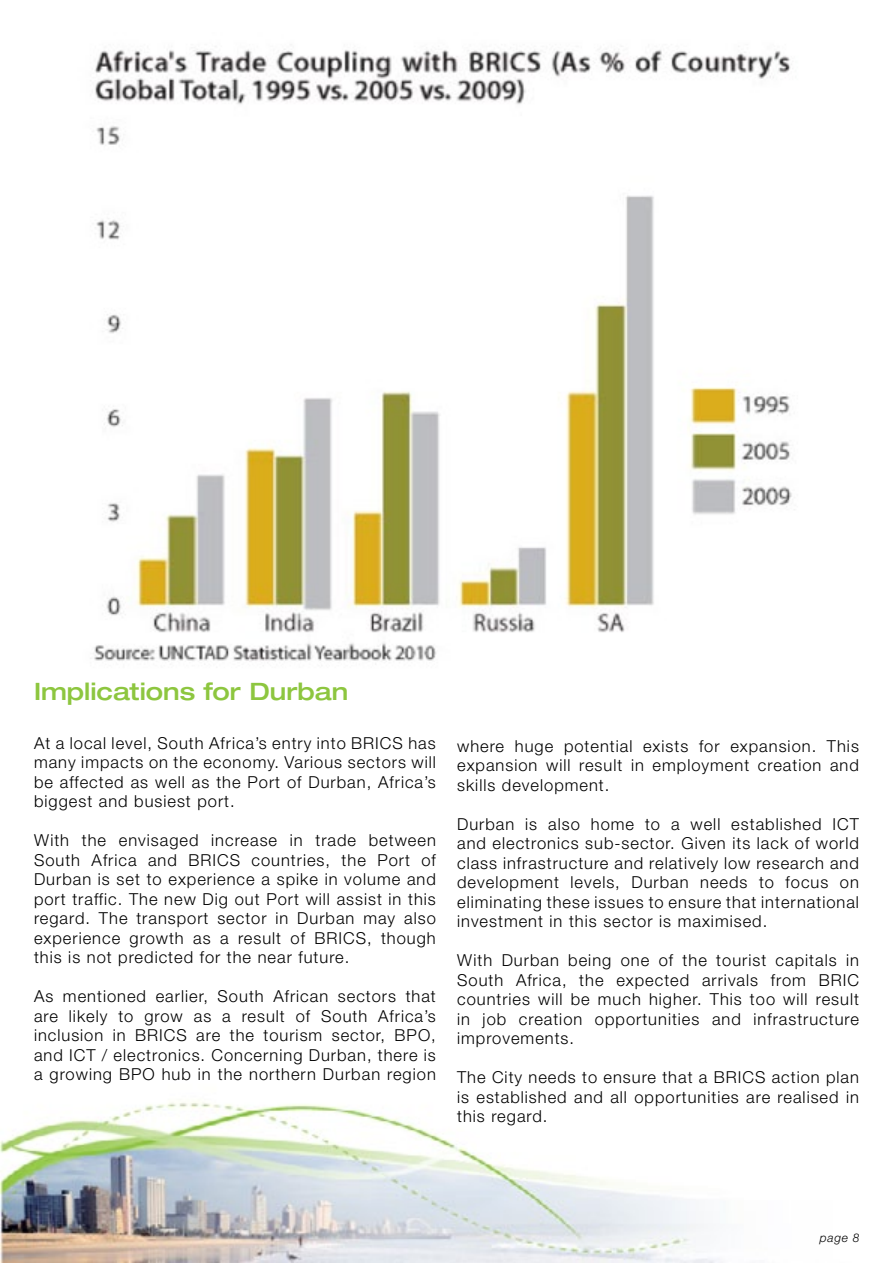
<style>
.page{position:relative;width:893px;height:1263px;background:#fff}
.page>*{position:absolute;margin:0;border:0;box-sizing:border-box;transform-origin:0 0}
.t1{font:500 expanded 24px "Helvetica Neue LT Pro";color:#8dc63f}
.t2{font:300 16.5px/19.5px "Helvetica Neue LT Pro";letter-spacing:.06em;color:#000;text-align:justify}
.t3{font:italic 300 12px "Helvetica Neue LT Pro";color:#000}
</style>
<div class="page">
<img style="left:0;top:1102px;width:722px;height:161px">
<img style="left:90px;top:46px;width:702px;height:615px">
<h1 class="t1" style="left:34px;top:677px;width:316px">Implications for Durban</h1>
<p class="t2" style="left:34px;top:732px;width:403px">At a local level, South Africa’s entry into BRICS has many impacts on the economy. Various sectors will be affected as well as the Port of Durban, Africa’s biggest and busiest port.</p>
<p class="t2" style="left:34px;top:830px;width:403px">With the envisaged increase in trade between South Africa and BRICS countries, the Port of Durban is set to experience a spike in volume and port traffic. The new Dig out Port will assist in this regard. The transport sector in Durban may also experience growth as a result of BRICS, though this is not predicted for the near future.</p>
<p class="t2" style="left:34px;top:986px;width:403px">As mentioned earlier, South African sectors that are likely to grow as a result of South Africa’s inclusion in BRICS are the tourism sector, BPO, and ICT / electronics. Concerning Durban, there is a growing BPO hub in the northern Durban region</p>
<p class="t2" style="left:457px;top:736px;width:403px">where huge potential exists for expansion. This expansion will result in employment creation and skills development.</p>
<p class="t2" style="left:457px;top:814px;width:403px">Durban is also home to a well established ICT and electronics sub-sector. Given its lack of world class infrastructure and relatively low research and development levels, Durban needs to focus on eliminating these issues to ensure that international investment in this sector is maximised.</p>
<p class="t2" style="left:457px;top:950px;width:403px">With Durban being one of the tourist capitals in South Africa, the expected arrivals from BRIC countries will be much higher. This too will result in job creation opportunities and infrastructure improvements.</p>
<p class="t2" style="left:457px;top:1067px;width:403px">The City needs to ensure that a BRICS action plan is established and all opportunities are realised in this regard.</p>
<p class="t3" style="left:820px;top:1230px;width:41px">page 8</p>
</div>
